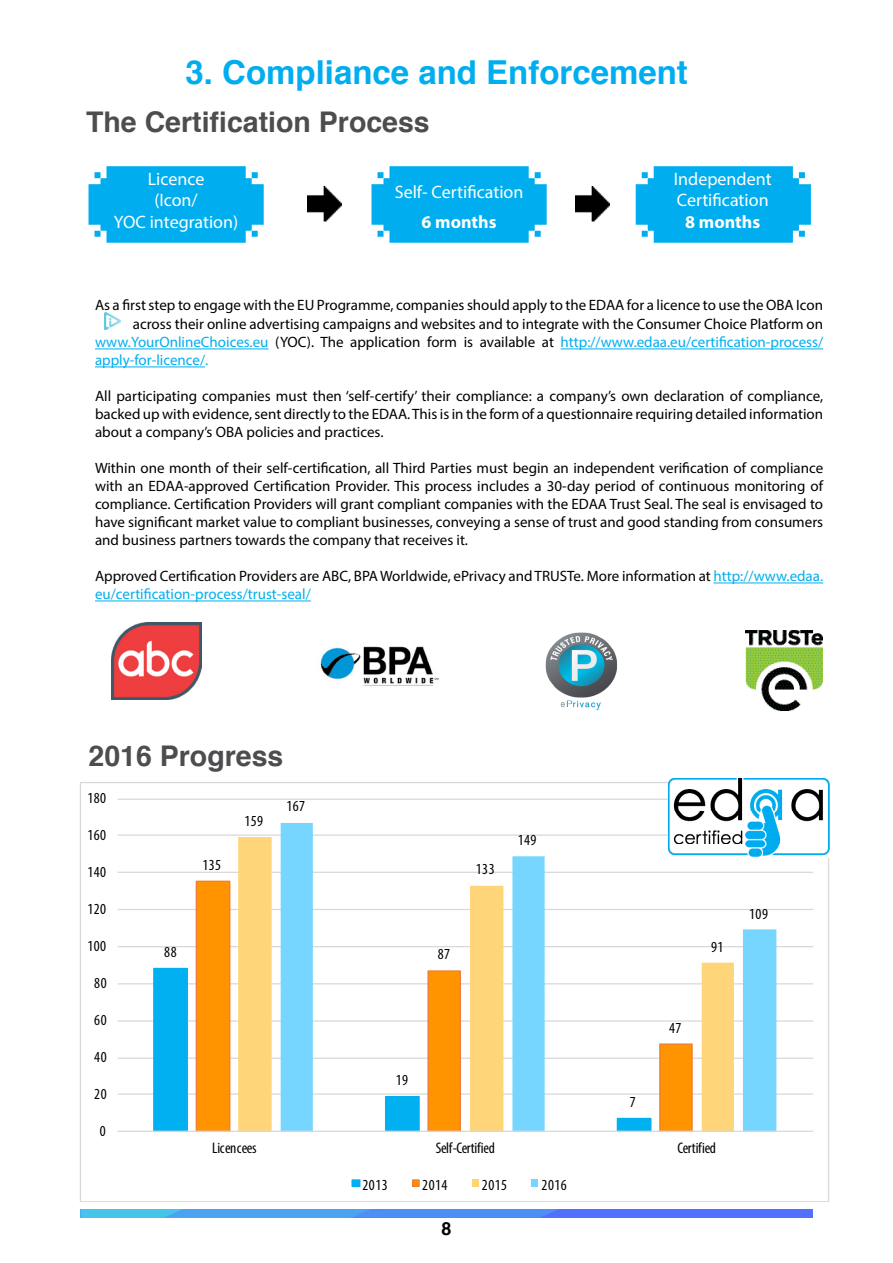
<style>
.page{position:relative;width:893px;height:1263px;background:#fff}
.page>*{position:absolute;margin:0;border:0;box-sizing:border-box;transform-origin:0 0}
.t1{font:700 33px "Helvetica";color:#00aeef}
.t2{font:700 28.5px "Helvetica";color:#4d4d4f}
.t3{font:18px/21.6px "Myriad Pro";color:#fff;text-align:center}
.t4{font:700 18px "Myriad Pro";color:#fff}
.t5{font:700 18px "Helvetica";color:#000}
.t6{font:condensed 15.45px "Myriad Pro";letter-spacing:.03em;color:#000}
.t7{font:condensed 15.45px "Myriad Pro";letter-spacing:-.025em;color:#000}
.t8{font:condensed 15.45px "Myriad Pro";letter-spacing:-.015em;color:#000}
.t9{font:condensed 15.45px "Myriad Pro";letter-spacing:-.02em;color:#000}
.t10{font:15px/18px "Myriad Pro";color:#000;text-align:justify}
.t11{font:15px/18px "Myriad Pro";color:#00aeef}
.s1{color:#000}
.s2{color:#00aeef}
</style>
<div class="page">
<div style="left:78px;top:1093px;width:24px;height:24px;background:#f7f7f7"></div>
<div style="left:54px;top:1070px;width:25px;height:24px;background:#fff"></div>
<img style="left:80px;top:1209px;width:733px;height:8px">
<div style="left:45px;top:1097px;width:796px;height:112px;background:#fff"></div>
<hr style="left:95px;top:349px;width:174px;height:1px;background:#00aeef">
<hr style="left:561px;top:349px;width:262px;height:1px;background:#00aeef">
<hr style="left:95px;top:367px;width:110px;height:1px;background:#00aeef">
<hr style="left:713px;top:583px;width:110px;height:1px;background:#00aeef">
<hr style="left:95px;top:601px;width:216px;height:1px;background:#00aeef">
<img style="left:105px;top:313px;width:16px;height:16px">
<img style="left:112px;top:623px;width:90px;height:76px">
<img style="left:320px;top:646px;width:119px;height:40px">
<img style="left:545px;top:632px;width:72px;height:78px">
<img style="left:746px;top:630px;width:76px;height:80px">
<svg style="left:80px;top:782px;width:749px;height:419px"></svg>
<img style="left:668px;top:779px;width:161px;height:78px">
<svg style="left:89px;top:166px;width:175px;height:77px;background:#14b4f0"></svg>
<svg style="left:636px;top:166px;width:175px;height:77px;background:#14b4f0"></svg>
<svg style="left:371px;top:166px;width:176px;height:77px;background:#15b4f0"></svg>
<img style="left:307px;top:186px;width:35px;height:36px">
<img style="left:575px;top:186px;width:35px;height:36px">
<h1 class="t1" style="left:185px;top:46px;width:504px">3. Compliance and Enforcement</h1>
<h2 class="t2" style="left:86px;top:99px;width:345px">The Certification Process</h2>
<p class="t3" style="left:114px;top:168px;width:126px">Licence<br>(Icon/<br>YOC integration)</p>
<p class="t3" style="left:395px;top:181px;width:130px">Self- Certification</p>
<p class="t4" style="left:422px;top:210px;width:76px">6 months</p>
<p class="t3" style="left:674px;top:168px;width:99px;text-align:left">Independent<br>Certification</p>
<p class="t4" style="left:685px;top:210px;width:76px">8 months</p>
<p class="t10" style="left:95px;top:295px;width:730px;line-height:19.5px;text-align:right">As a first step to engage with the EU Programme, companies should apply to the EDAA for a licence to use the OBA Icon across their online advertising campaigns and websites and to integrate with the Consumer Choice Platform on</p>
<p class="t11" style="left:95px;top:333px;width:730px">www.YourOnlineChoices.eu <span class="s1">(YOC). The application form is available at</span> http://www.edaa.eu/certification-process/ apply-for-licence/.</p>
<p class="t10" style="left:95px;top:387px;width:730px">All participating companies must then ‘self-certify’ their compliance: a company’s own declaration of compliance, backed up with evidence, sent directly to the EDAA. This is in the form of a questionnaire requiring detailed information about a company’s OBA policies and practices.</p>
<p class="t10" style="left:95px;top:459px;width:730px">Within one month of their self-certification, all Third Parties must begin an independent verification of compliance with an EDAA-approved Certification Provider. This process includes a 30-day period of continuous monitoring of compliance. Certification Providers will grant compliant companies with the EDAA Trust Seal. The seal is envisaged to have significant market value to compliant businesses, conveying a sense of trust and good standing from consumers and business partners towards the company that receives it.</p>
<p class="t10" style="left:95px;top:567px;width:730px">Approved Certification Providers are ABC, BPA Worldwide, ePrivacy and TRUSTe. More information at <span class="s2">http://www.edaa. eu/certification-process/trust-seal/</span></p>
<h2 class="t2" style="left:89px;top:733px;width:196px">2016 Progress</h2>
<p class="t6" style="left:87px;top:789px;width:20px">180</p>
<p class="t6" style="left:87px;top:826px;width:20px">160</p>
<p class="t6" style="left:87px;top:863px;width:20px">140</p>
<p class="t6" style="left:87px;top:900px;width:20px">120</p>
<p class="t6" style="left:87px;top:937px;width:20px">100</p>
<p class="t6" style="left:94px;top:974px;width:14px">80</p>
<p class="t6" style="left:94px;top:1011px;width:14px">60</p>
<p class="t6" style="left:94px;top:1048px;width:14px">40</p>
<p class="t6" style="left:94px;top:1085px;width:14px">20</p>
<p class="t6" style="left:100px;top:1122px;width:7px">0</p>
<p class="t6" style="left:164px;top:943px;width:14px">88</p>
<p class="t6" style="left:202px;top:856px;width:20px">135</p>
<p class="t6" style="left:244px;top:811px;width:20px">159</p>
<p class="t6" style="left:286px;top:797px;width:20px">167</p>
<p class="t6" style="left:476px;top:860px;width:20px">133</p>
<p class="t6" style="left:518px;top:830px;width:20px">149</p>
<p class="t6" style="left:438px;top:945px;width:14px">87</p>
<p class="t6" style="left:396px;top:1070px;width:14px">19</p>
<p class="t6" style="left:630px;top:1093px;width:7px">7</p>
<p class="t6" style="left:669px;top:1019px;width:14px">47</p>
<p class="t6" style="left:711px;top:937px;width:14px">91</p>
<p class="t8" style="left:212px;top:1139px;width:46px">Licencees</p>
<p class="t7" style="left:436px;top:1139px;width:60px">Self-Certified</p>
<p class="t9" style="left:678px;top:1139px;width:40px">Certified</p>
<p class="t6" style="left:362px;top:1175px;width:27px">2013</p>
<p class="t6" style="left:422px;top:1175px;width:27px">2014</p>
<p class="t6" style="left:482px;top:1175px;width:27px">2015</p>
<p class="t6" style="left:542px;top:1175px;width:27px">2016</p>
<p class="t5" style="left:441px;top:1214px;width:12px">8</p>
<p class="t6" style="left:749px;top:904px;width:20px">109</p>
</div>
